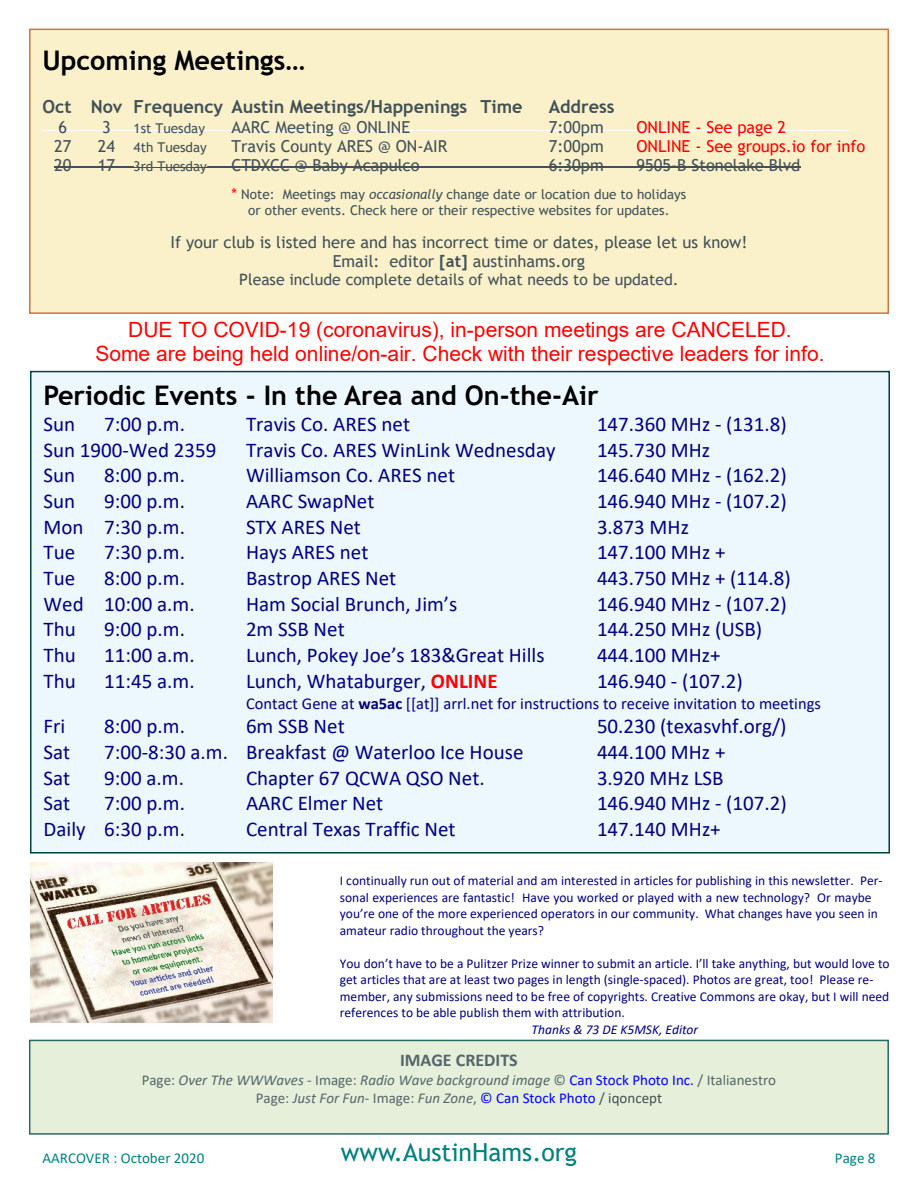
<style>
.page{position:relative;width:918px;height:1188px;background:#fff}
.page>*{position:absolute;margin:0;border:0;box-sizing:border-box;transform-origin:0 0}
.t1{font:700 27px "Trebuchet MS";color:#000}
.t2{font:24.9px "Trebuchet MS";color:#008080}
.t3{font:21px "Calibri";color:#000080}
.t4{font:21px/24.2px "Arial";color:#f00;text-align:center}
.t5{font:700 18px "Trebuchet MS";color:#415156}
.t6{font:700 18px "Calibri";color:#55666c}
.t7{font:16.5px/19.2px "Trebuchet MS";color:#415156;text-align:center}
.t8{font:16.5px "Calibri";color:#000080}
.t9{font:16.5px "Trebuchet MS";color:#f00}
.t10{font:15.75px "Trebuchet MS";color:#415156}
.t11{font:italic 15px/18.3px "Calibri";color:#55666c;text-align:center}
.t12{font:15px "Calibri";color:#008080}
.t13{font:13.5px/16.5px "Calibri";color:#000080}
.t14{font:13.5px/16px "Trebuchet MS";color:#415156;text-align:center}
.t15{font:italic 13.5px "Calibri";color:#000080}
.s1{font-size:16.5px}
.s2{font-size:15px;color:#f00}
.s3{font-style:italic}
.s4{font-weight:700}
.s5{font-weight:700;color:#f00}
.s6{font-style:normal}
.s7{font-style:normal;color:#00f}
.s8{font-style:normal;color:#415156}
</style>
<div class="page">
<img style="left:30px;top:863px;width:242px;height:160px">
<div style="left:29px;top:29px;width:860px;height:285px;background:#faf1ca;border:2px solid #cc7543"></div>
<hr style="left:43px;top:130px;width:807px;height:1px;background:#fff">
<hr style="left:54px;top:167px;width:80px;height:1px;background:#415156">
<hr style="left:134px;top:167px;width:73px;height:1px;background:#415156">
<hr style="left:207px;top:167px;width:593px;height:1px;background:#415156">
<div style="left:30px;top:371px;width:860px;height:483px;background:#ecf7fe;border:2px solid #004040"></div>
<div style="left:29px;top:1040px;width:860px;height:95px;background:#e5efd9;border:2px solid #266c5e"></div>
<p class="t1" style="left:43px;top:50px;width:264px">Upcoming Meetings…</p>
<p class="t5" style="left:43px;top:100px;width:482px">Oct Nov Frequency Austin Meetings/Happenings Time</p>
<p class="t5" style="left:549px;top:100px;width:67px">Address</p>
<p class="t7" style="left:58px;top:119px;width:10px">6</p>
<p class="t7" style="left:102px;top:119px;width:10px">3</p>
<p class="t14" style="left:134px;top:121px;width:73px">1st Tuesday</p>
<p class="t7" style="left:232px;top:119px;width:180px">AARC Meeting @ ONLINE</p>
<p class="t7" style="left:549px;top:119px;width:56px">7:00pm</p>
<p class="t9" style="left:637px;top:121px;width:151px">ONLINE - See page 2</p>
<p class="t7" style="left:54px;top:138px;width:19px">27</p>
<p class="t14" style="left:98px;top:140px;width:110px"><span class="s1">24</span> 4th Tuesday</p>
<p class="t7" style="left:232px;top:138px;width:217px">Travis County ARES @ ON-AIR</p>
<p class="t7" style="left:549px;top:138px;width:56px">7:00pm</p>
<p class="t9" style="left:637px;top:140px;width:230px">ONLINE - See groups.io for info</p>
<p class="t7" style="left:54px;top:157px;width:19px">20</p>
<p class="t14" style="left:98px;top:159px;width:110px"><span class="s1">17</span> 3rd Tuesday</p>
<p class="t7" style="left:232px;top:157px;width:190px">CTDXCC @ Baby Acapulco</p>
<p class="t7" style="left:549px;top:157px;width:56px">6:30pm</p>
<p class="t7" style="left:637px;top:157px;width:165px">9505-B Stonelake Blvd</p>
<p class="t14" style="left:232px;top:188px;width:456px"><span class="s2">*</span> Note: Meetings may <span class="s3">occasionally</span> change date or location due to holidays or other events. Check here or their respective websites for updates.</p>
<p class="t7" style="left:170px;top:234px;width:579px">If your club is listed here and has incorrect time or dates, please let us know!<br>Email: editor <span class="s4">[at]</span> austinhams.org</p>
<p class="t10" style="left:239px;top:274px;width:441px">Please include complete details of what needs to be updated.</p>
<p class="t4" style="left:95px;top:319px;width:731px">DUE TO COVID-19 (coronavirus), in-person meetings are CANCELED.<br>Some are being held online/on-air. Check with their respective leaders for info.</p>
<p class="t1" style="left:44px;top:385px;width:557px">Periodic Events - In the Area and On-the-Air</p>
<p class="t3" style="left:44px;top:415px;width:33px">Sun</p>
<p class="t3" style="left:104px;top:415px;width:82px">7:00 p.m.</p>
<p class="t3" style="left:246px;top:415px;width:166px">Travis Co. ARES net</p>
<p class="t3" style="left:597px;top:415px;width:191px">147.360 MHz - (131.8)</p>
<p class="t3" style="left:44px;top:441px;width:174px">Sun 1900-Wed 2359</p>
<p class="t3" style="left:246px;top:441px;width:311px">Travis Co. ARES WinLink Wednesday</p>
<p class="t3" style="left:597px;top:441px;width:115px">145.730 MHz</p>
<p class="t3" style="left:44px;top:467px;width:33px">Sun</p>
<p class="t3" style="left:104px;top:467px;width:82px">8:00 p.m.</p>
<p class="t3" style="left:246px;top:467px;width:211px">Williamson Co. ARES net</p>
<p class="t3" style="left:597px;top:467px;width:191px">146.640 MHz - (162.2)</p>
<p class="t3" style="left:44px;top:492px;width:33px">Sun</p>
<p class="t3" style="left:104px;top:492px;width:82px">9:00 p.m.</p>
<p class="t3" style="left:246px;top:492px;width:130px">AARC SwapNet</p>
<p class="t3" style="left:597px;top:492px;width:191px">146.940 MHz - (107.2)</p>
<p class="t3" style="left:44px;top:518px;width:143px">Mon 7:30 p.m.</p>
<p class="t3" style="left:246px;top:518px;width:116px">STX ARES Net</p>
<p class="t3" style="left:597px;top:518px;width:94px">3.873 MHz</p>
<p class="t3" style="left:44px;top:544px;width:33px">Tue</p>
<p class="t3" style="left:104px;top:544px;width:82px">7:30 p.m.</p>
<p class="t3" style="left:246px;top:544px;width:124px">Hays ARES net</p>
<p class="t3" style="left:597px;top:544px;width:130px">147.100 MHz +</p>
<p class="t3" style="left:44px;top:569px;width:33px">Tue</p>
<p class="t3" style="left:104px;top:569px;width:82px">8:00 p.m.</p>
<p class="t3" style="left:246px;top:569px;width:152px">Bastrop ARES Net</p>
<p class="t3" style="left:597px;top:569px;width:195px">443.750 MHz + (114.8)</p>
<p class="t3" style="left:44px;top:595px;width:153px">Wed 10:00 a.m.</p>
<p class="t3" style="left:246px;top:595px;width:213px">Ham Social Brunch, Jim’s</p>
<p class="t3" style="left:597px;top:595px;width:191px">146.940 MHz - (107.2)</p>
<p class="t3" style="left:44px;top:621px;width:34px">Thu</p>
<p class="t3" style="left:104px;top:621px;width:82px">9:00 p.m.</p>
<p class="t3" style="left:246px;top:621px;width:100px">2m SSB Net</p>
<p class="t3" style="left:597px;top:621px;width:167px">144.250 MHz (USB)</p>
<p class="t3" style="left:44px;top:646px;width:34px">Thu</p>
<p class="t3" style="left:104px;top:646px;width:92px">11:00 a.m.</p>
<p class="t3" style="left:246px;top:646px;width:300px">Lunch, Pokey Joe’s 183&amp;Great Hills</p>
<p class="t3" style="left:597px;top:646px;width:125px">444.100 MHz+</p>
<p class="t3" style="left:44px;top:672px;width:34px">Thu</p>
<p class="t3" style="left:104px;top:672px;width:92px">11:45 a.m.</p>
<p class="t3" style="left:246px;top:672px;width:253px">Lunch, Whataburger, <span class="s5">ONLINE</span></p>
<p class="t3" style="left:597px;top:672px;width:147px">146.940 - (107.2)</p>
<p class="t8" style="left:246px;top:697px;width:576px">Contact Gene at <span class="s4">wa5ac</span> [[at]] arrl.net for instructions to receive invitation to meetings</p>
<p class="t3" style="left:44px;top:718px;width:23px">Fri</p>
<p class="t3" style="left:104px;top:718px;width:82px">8:00 p.m.</p>
<p class="t3" style="left:246px;top:718px;width:100px">6m SSB Net</p>
<p class="t3" style="left:597px;top:718px;width:191px">50.230 (texasvhf.org/)</p>
<p class="t3" style="left:44px;top:743px;width:28px">Sat</p>
<p class="t3" style="left:104px;top:743px;width:421px">7:00-8:30 a.m. Breakfast @ Waterloo Ice House</p>
<p class="t3" style="left:597px;top:743px;width:130px">444.100 MHz +</p>
<p class="t3" style="left:44px;top:769px;width:28px">Sat</p>
<p class="t3" style="left:104px;top:769px;width:81px">9:00 a.m.</p>
<p class="t3" style="left:246px;top:769px;width:240px">Chapter 67 QCWA QSO Net.</p>
<p class="t3" style="left:597px;top:769px;width:128px">3.920 MHz LSB</p>
<p class="t3" style="left:44px;top:795px;width:28px">Sat</p>
<p class="t3" style="left:104px;top:795px;width:82px">7:00 p.m.</p>
<p class="t3" style="left:246px;top:795px;width:139px">AARC Elmer Net</p>
<p class="t3" style="left:597px;top:795px;width:191px">146.940 MHz - (107.2)</p>
<p class="t3" style="left:44px;top:820px;width:143px">Daily 6:30 p.m.</p>
<p class="t3" style="left:246px;top:820px;width:211px">Central Texas Traffic Net</p>
<p class="t3" style="left:597px;top:820px;width:125px">147.140 MHz+</p>
<p class="t13" style="left:340px;top:874px;width:544px">I continually run out of material and am interested in articles for publishing in this newsletter. Per&shy;sonal experiences are fantastic! Have you worked or played with a new technology? Or maybe you’re one of the more experienced operators in our community. What changes have you seen in amateur radio throughout the years?</p>
<p class="t13" style="left:340px;top:956px;width:551px">You don’t have to be a Pulitzer Prize winner to submit an article. I’ll take anything, but would love to get articles that are at least two pages in length (single-spaced). Photos are great, too! Please re&shy;member, any submissions need to be free of copyrights. Creative Commons are okay, but I will need references to be able publish them with attribution.</p>
<p class="t15" style="left:532px;top:1024px;width:168px">Thanks &amp; 73 DE K5MSK, Editor</p>
<p class="t6" style="left:400px;top:1052px;width:119px">IMAGE CREDITS</p>
<p class="t11" style="left:142px;top:1072px;width:636px"><span class="s6">Page:</span> Over The WWWaves <span class="s6">- Image:</span> Radio Wave background image <span class="s6">©</span> <span class="s7">Can Stock Photo Inc.</span> <span class="s6">/ Italianestro<br>Page:</span> Just For Fun<span class="s6">- Image:</span> Fun Zone<span class="s6">,</span> <span class="s7">© Can Stock Photo</span> <span class="s8">/ iqoncept</span></p>
<p class="t2" style="left:341px;top:1143px;width:238px">www.AustinHams.org</p>
<p class="t12" style="left:43px;top:1151px;width:163px">AARCOVER : October 2020</p>
<p class="t12" style="left:835px;top:1151px;width:42px">Page 8</p>
</div>
